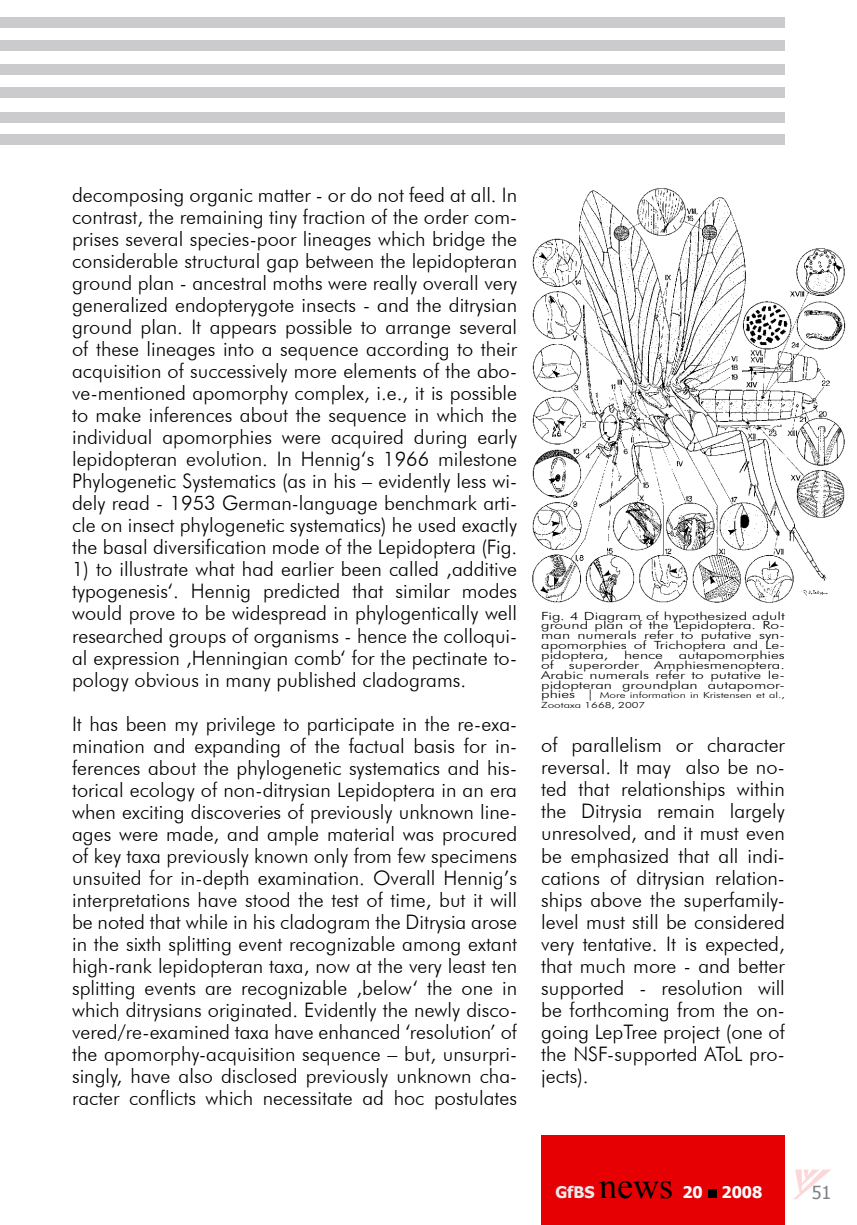
<style>
.page{position:relative;width:857px;height:1225px;background:#fff}
.page>*{position:absolute;margin:0;border:0;box-sizing:border-box;transform-origin:0 0}
.t1{font:36px "Times New Roman";color:#000}
.t2{font:300 20px/22px "Futura BT";color:#000;text-align:justify}
.t3{font:18px "Tahoma";color:#818084}
.t4{font:700 16px "Tahoma";color:#fefefe}
.t5{font:700 16px "Tahoma";color:#e9eaeb}
.t6{font:300 11.2px/9.8px "Futura BT";color:#000;text-align:justify;scale:1.39 1}
.t7{font:300 8.4px/9.8px "Futura BT";color:#000;scale:1.39 1}
.s1{font-size:11.2px}
.s2{color:#fff}
</style>
<div class="page">
<div style="left:540px;top:1136px;width:244px;height:89px;background:#e60004"></div>
<div style="left:0;top:40px;width:784px;height:10px;background:#cbcbcd"></div>
<div style="left:0;top:87px;width:784px;height:11px;background:#cbcbcd"></div>
<div style="left:0;top:112px;width:784px;height:11px;background:#cbcbcd"></div>
<div style="left:0;top:134px;width:784px;height:11px;background:#cbcbcd"></div>
<div style="left:0;top:64px;width:784px;height:11px;background:#cbcbcd"></div>
<div style="left:0;top:17px;width:784px;height:11px;background:#cbcbcd"></div>
<div style="left:707px;top:1189px;width:9px;height:8px;background:#000"></div>
<svg style="left:794px;top:1169px;width:37px;height:30px"></svg>
<img style="left:532px;top:188px;width:314px;height:415px">
<p class="t2" style="left:72px;top:184px;width:446px">decomposing organic matter - or do not feed at all. In contrast, the remaining tiny fraction of the order com&shy;prises several species-poor lineages which bridge the considerable structural gap between the lepidopteran ground plan - ancestral moths were really overall very generalized endopterygote insects - and the ditrysian ground plan. It appears possible to arrange several of these lineages into a sequence according to their acquisition of successively more elements of the abo&shy;ve-mentioned apomorphy complex, i.e., it is possible to make inferences about the sequence in which the individual apomorphies were acquired during early lepidopteran evolution. In Hennig‘s 1966 milestone Phylogenetic Systematics (as in his – evidently less wi&shy;dely read - 1953 German-language benchmark arti&shy;cle on insect phylogenetic systematics) he used exactly the basal diversification mode of the Lepidoptera (Fig.</p>
<p class="t2" style="left:72px;top:558px;width:446px">1) to illustrate what had earlier been called ‚additive typogenesis‘. Hennig predicted that similar modes would prove to be widespread in phylogentically well researched groups of organisms - hence the colloqui&shy;al expression ‚Henningian comb‘ for the pectinate to&shy;pology obvious in many published cladograms.</p>
<p class="t2" style="left:72px;top:712px;width:446px">It has been my privilege to participate in the re-exa&shy;mination and expanding of the factual basis for in&shy;ferences about the phylogenetic systematics and his&shy;torical ecology of non-ditrysian Lepidoptera in an era when exciting discoveries of previously unknown line&shy;ages were made, and ample material was procured of key taxa previously known only from few specimens unsuited for in-depth examination. Overall Hennig’s interpretations have stood the test of time, but it will be noted that while in his cladogram the Ditrysia arose in the sixth splitting event recognizable among extant high-rank lepidopteran taxa, now at the very least ten splitting events are recognizable ‚below‘ the one in which ditrysians originated. Evidently the newly disco&shy;vered/re-examined taxa have enhanced ‘resolution’ of the apomorphy-acquisition sequence – but, unsurpri&shy;singly, have also disclosed previously unknown cha&shy;racter conflicts which necessitate ad hoc postulates</p>
<p class="t6" style="left:541px;top:610px;width:177px">Fig. 4 Diagram of hypothesized adult ground plan of the Lepidoptera. Ro&shy;man numerals refer to putative syn&shy;apomorphies of Trichoptera and Le&shy;pidoptera,</p>
<p class="t6" style="left:623px;top:650px;width:30px">hence</p>
<p class="t6" style="left:678px;top:650px;width:78px">autapomorphies</p>
<p class="t6" style="left:541px;top:660px;width:11px">of</p>
<p class="t6" style="left:568px;top:660px;width:52px">superorder</p>
<p class="t6" style="left:541px;top:660px;width:177px;text-indent:113px">Amphiesmenoptera.<br>Arabic numerals refer to putative le&shy;pidopteran groundplan autapomor-</p>
<p class="t7" style="left:541px;top:690px;width:177px"><span class="s1">phies |</span> More information in Kristensen et al.,<br>Zootaxa 1668, 2007</p>
<p class="t2" style="left:541px;top:734px;width:245px">of parallelism or character reversal. It may also be no&shy;ted that relationships within the Ditrysia remain largely unresolved, and it must even be emphasized that all indi&shy;cations of ditrysian relation&shy;ships above the superfamily&shy;level must still be considered very tentative. It is expected, that much more - and better supported - resolution will be forthcoming from the on&shy;going LepTree project (one of the NSF-supported AToL pro&shy;jects).</p>
<p class="t5" style="left:555px;top:1180px;width:41px">GfBS</p>
<h1 class="t1" style="left:599px;top:1161px;width:75px">news</h1>
<p class="t4" style="left:682px;top:1180px;width:81px">20 200<span class="s2">8</span></p>
<p class="t3" style="left:811px;top:1180px;width:21px">51</p>
</div>
